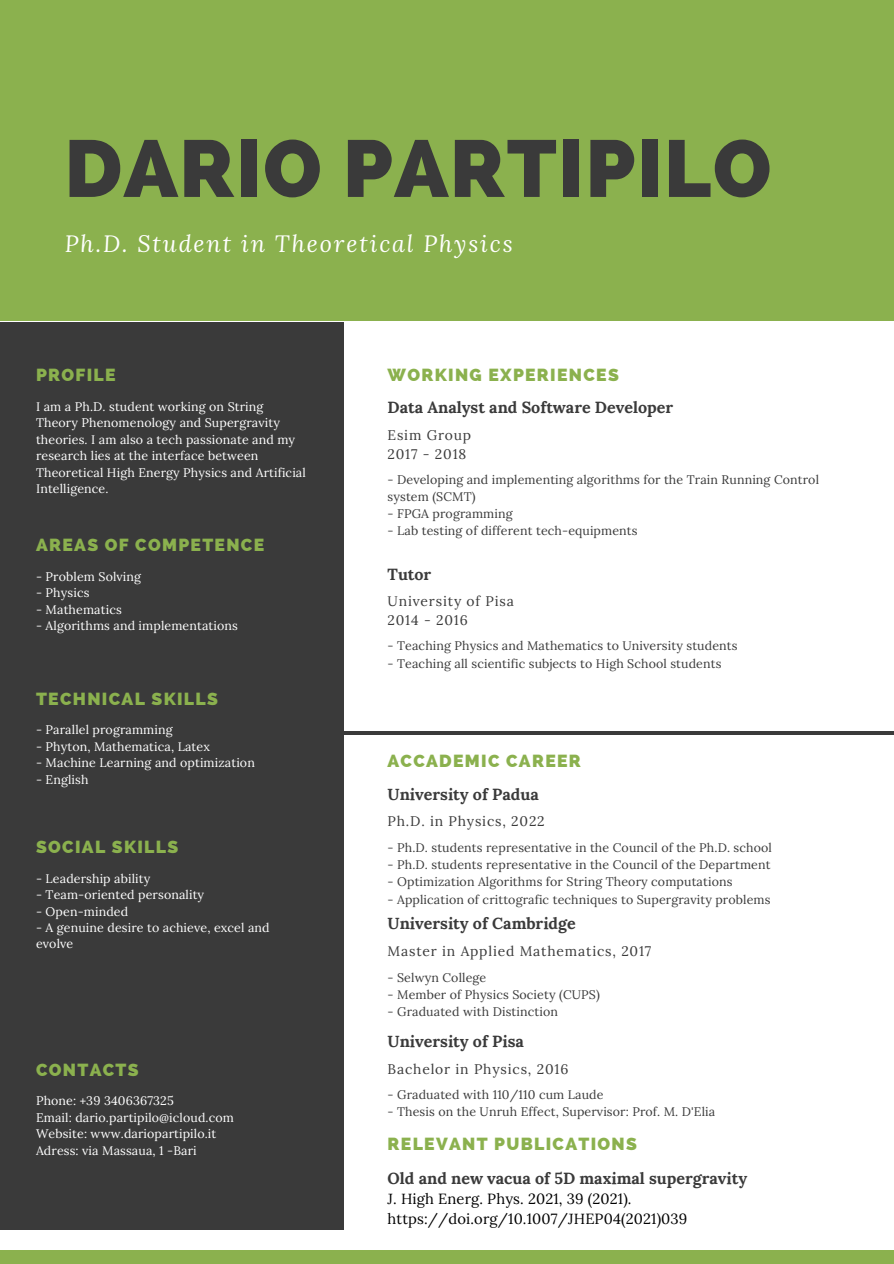
<style>
.page{position:relative;width:894px;height:1264px;background:#fff}
.page>*{position:absolute;margin:0;border:0;box-sizing:border-box;transform-origin:0 0}
.t1{font:800 80.25px "Raleway";letter-spacing:.02em;color:#3a3a3a}
.t2{font:italic 23.4px "Lora";letter-spacing:.08em;color:#fff}
.t3{font:800 17.55px "Raleway";letter-spacing:.075em;color:#8bb14e}
.t4{font:700 16.05px "Lora";color:#3a3a3a}
.t5{font:14.7px/19.8px "Lora";letter-spacing:.01em;color:#000}
.t6{font:13.8px "Lora";letter-spacing:.06em;color:#3a3a3a}
.t7{font:12.45px/17.2px "Lora";letter-spacing:.01em;color:#3a3a3a}
.t8{font:12.45px/16.5px "Lora";letter-spacing:.01em;color:#fff}
</style>
<div class="page">
<div style="left:0;top:0;width:893px;height:1263px;background:#8bb14e"></div>
<div style="left:0;top:322px;width:893px;height:927px;background:#fff"></div>
<div style="left:0;top:322px;width:343px;height:907px;background:#3a3a3a"></div>
<hr style="left:343px;top:731px;width:550px;height:3px;background:#3a3a3a">
<p class="t1" style="left:65px;top:121px;width:708px">DARIO PARTIPILO</p>
<p class="t2" style="left:65px;top:227px;width:449px">Ph.D. Student in Theoretical Physics</p>
<p class="t3" style="left:36px;top:365px;width:81px">PROFILE</p>
<p class="t8" style="left:36px;top:398px;width:271px">I am a Ph.D. student working on String Theory Phenomenology and Supergravity theories. I am also a tech passionate and my research lies at the interface between Theoretical High Energy Physics and Artificial Intelligence.</p>
<p class="t3" style="left:36px;top:535px;width:229px">AREAS OF COMPETENCE</p>
<p class="t8" style="left:36px;top:568px;width:106px">- Problem Solving</p>
<p class="t8" style="left:36px;top:584px;width:55px">- Physics</p>
<p class="t8" style="left:36px;top:601px;width:87px">- Mathematics</p>
<p class="t8" style="left:36px;top:617px;width:203px">- Algorithms and implementations</p>
<p class="t3" style="left:36px;top:688px;width:183px">TECHNICAL SKILLS</p>
<p class="t8" style="left:36px;top:721px;width:138px">- Parallel programming</p>
<p class="t8" style="left:36px;top:738px;width:175px">- Phyton, Mathematica, Latex</p>
<p class="t8" style="left:36px;top:754px;width:220px">- Machine Learning and optimization</p>
<p class="t8" style="left:36px;top:771px;width:54px">- English</p>
<p class="t3" style="left:36px;top:836px;width:144px">SOCIAL SKILLS</p>
<p class="t8" style="left:36px;top:869px;width:116px">- Leadership ability</p>
<p class="t8" style="left:36px;top:886px;width:170px">- Team-oriented personality</p>
<p class="t8" style="left:36px;top:902px;width:94px">- Open-minded</p>
<p class="t8" style="left:36px;top:919px;width:235px">- A genuine desire to achieve, excel and evolve</p>
<p class="t3" style="left:36px;top:1059px;width:104px">CONTACTS</p>
<p class="t8" style="left:36px;top:1092px;width:139px">Phone: +39 3406367325</p>
<p class="t8" style="left:36px;top:1108px;width:199px">Email: dario.partipilo@icloud.com</p>
<p class="t8" style="left:36px;top:1125px;width:182px">Website: www.dariopartipilo.it</p>
<p class="t8" style="left:36px;top:1141px;width:162px">Adress: via Massaua, 1 -Bari</p>
<p class="t3" style="left:387px;top:364px;width:233px">WORKING EXPERIENCES</p>
<p class="t4" style="left:387px;top:397px;width:287px">Data Analyst and Software Developer</p>
<p class="t6" style="left:387px;top:426px;width:85px">Esim Group</p>
<p class="t6" style="left:387px;top:444px;width:80px">2017 - 2018</p>
<p class="t7" style="left:387px;top:470px;width:433px">- Developing and implementing algorithms for the Train Running Control system (SCMT)</p>
<p class="t7" style="left:387px;top:505px;width:126px">- FPGA programming</p>
<p class="t7" style="left:387px;top:522px;width:251px">- Lab testing of different tech-equipments</p>
<p class="t4" style="left:387px;top:563px;width:45px">Tutor</p>
<p class="t6" style="left:387px;top:592px;width:128px">University of Pisa</p>
<p class="t6" style="left:387px;top:611px;width:82px">2014 - 2016</p>
<p class="t7" style="left:387px;top:637px;width:351px">- Teaching Physics and Mathematics to University students</p>
<p class="t7" style="left:387px;top:654px;width:335px">- Teaching all scientific subjects to High School students</p>
<p class="t3" style="left:387px;top:750px;width:195px">ACCADEMIC CAREER</p>
<p class="t4" style="left:387px;top:783px;width:153px">University of Padua</p>
<p class="t7" style="left:387px;top:838px;width:386px">- Ph.D. students representative in the Council of the Ph.D. school</p>
<p class="t7" style="left:387px;top:856px;width:384px">- Ph.D. students representative in the Council of the Department</p>
<p class="t7" style="left:387px;top:873px;width:346px">- Optimization Algorithms for String Theory computations</p>
<p class="t7" style="left:387px;top:890px;width:384px">- Application of crittografic techniques to Supergravity problems</p>
<p class="t6" style="left:387px;top:812px;width:159px">Ph.D. in Physics, 2022</p>
<p class="t4" style="left:387px;top:913px;width:190px">University of Cambridge</p>
<p class="t7" style="left:387px;top:968px;width:100px">- Selwyn College</p>
<p class="t7" style="left:387px;top:985px;width:214px">- Member of Physics Society (CUPS)</p>
<p class="t7" style="left:387px;top:1002px;width:172px">- Graduated with Distinction</p>
<p class="t6" style="left:387px;top:942px;width:265px">Master in Applied Mathematics, 2017</p>
<p class="t4" style="left:387px;top:1030px;width:138px">University of Pisa</p>
<p class="t7" style="left:387px;top:1086px;width:217px">- Graduated with 110/110 cum Laude</p>
<p class="t7" style="left:387px;top:1103px;width:329px">- Thesis on the Unruh Effect, Supervisor: Prof. M. D'Elia</p>
<p class="t6" style="left:387px;top:1059px;width:182px">Bachelor in Physics, 2016</p>
<p class="t3" style="left:387px;top:1133px;width:251px">RELEVANT PUBLICATIONS</p>
<p class="t4" style="left:387px;top:1167px;width:361px">Old and new vacua of 5D maximal supergravity</p>
<p class="t5" style="left:387px;top:1189px;width:301px">J. High Energ. Phys. 2021, 39 (2021). https://doi.org/10.1007/JHEP04(2021)039</p>
</div>
